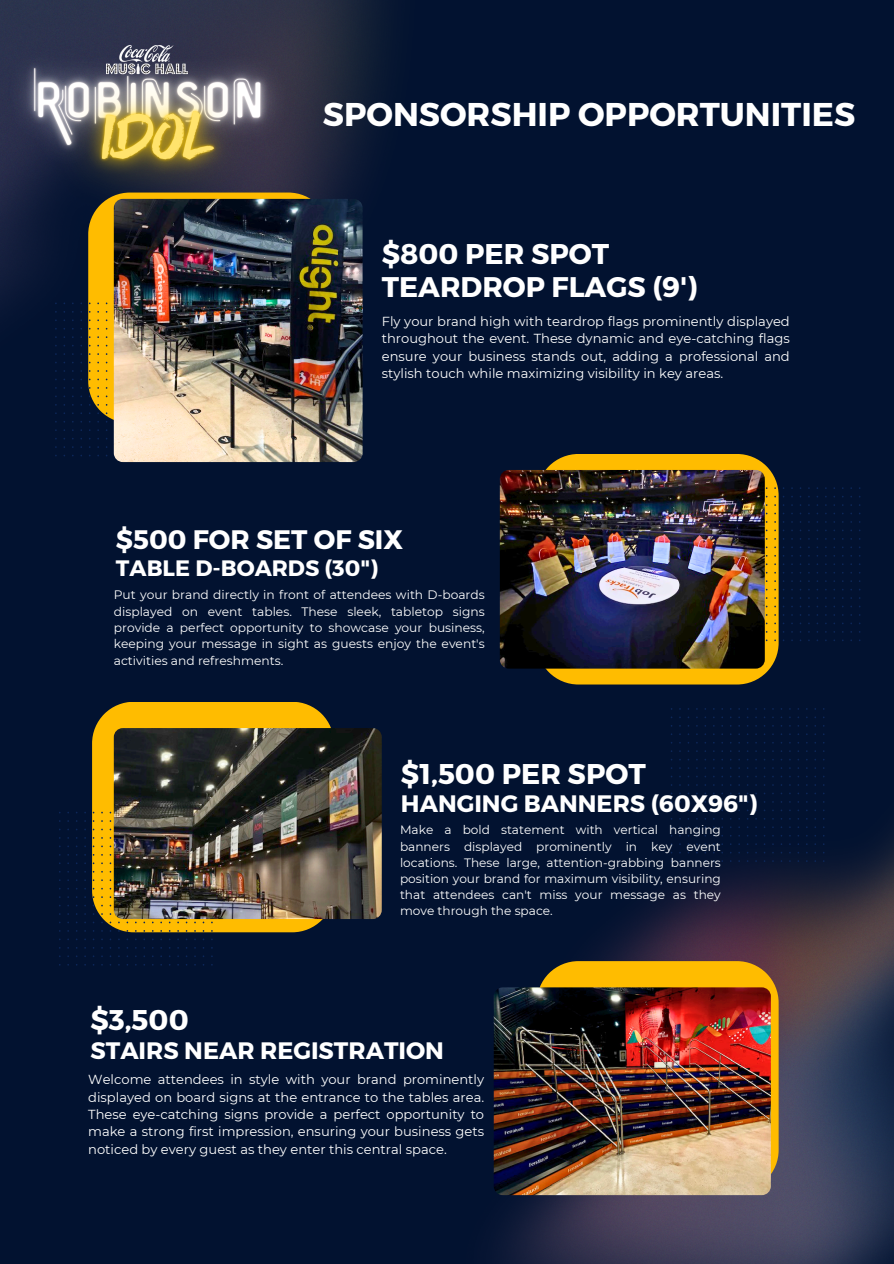
<style>
.page{position:relative;width:894px;height:1264px;background:#fff}
.page>*{position:absolute;margin:0;border:0;box-sizing:border-box;transform-origin:0 0}
.t1{font:700 32.85px "Montserrat";color:#fff}
.t2{font:700 28.5px "Montserrat";color:#fff}
.t3{font:700 28.35px "Montserrat";color:#fff}
.t4{font:700 26.7px "Montserrat";color:#fff}
.t5{font:700 23.85px "Montserrat";color:#fff}
.t6{font:700 22.35px "Montserrat";color:#fff}
.t7{font:13.05px/17.4px "Montserrat";color:#fff;text-align:justify}
.t8{font:12.3px/16.4px "Montserrat";color:#fff;text-align:justify}
.t9{font:12.15px/16.2px "Montserrat";color:#fff;text-align:justify}
</style>
<div class="page">
<div style="left:0;top:0;width:893px;height:1263px;background:#021230"></div>
<img style="left:0;top:0;width:382px;height:404px">
<svg style="left:88px;top:282px;width:26px;height:141px;background:#dea608"></svg>
<img style="left:502px;top:708px;width:391px;height:555px">
<svg style="left:536px;top:454px;width:242px;height:230px;background:#d59f07"></svg>
<svg style="left:536px;top:961px;width:242px;height:230px;background:#e6a909"></svg>
<svg style="left:92px;top:702px;width:239px;height:230px;background:#e4aa05"></svg>
<img style="left:114px;top:199px;width:248px;height:263px;border-radius:9px">
<img style="left:499px;top:470px;width:265px;height:198px">
<img style="left:114px;top:728px;width:267px;height:191px;border-radius:9px">
<img style="left:493px;top:987px;width:277px;height:208px;border-radius:9px">
<img style="left:3px;top:0;width:308px;height:282px">
<img style="left:226px;top:190px;width:156px;height:112px">
<img style="left:0;top:76px;width:382px;height:114px">
<h4 class="t1" style="left:323px;top:93px;width:533px">SPONSORSHIP OPPORTUNITIES</h4>
<h4 class="t2" style="left:381px;top:235px;width:229px">$800 PER SPOT</h4>
<h4 class="t3" style="left:381px;top:268px;width:317px">TEARDROP FLAGS (9')</h4>
<p class="t7" style="left:381px;top:312px;width:409px">Fly your brand high with teardrop flags prominently displayed throughout the event. These dynamic and eye-catching flags ensure your business stands out, adding a professional and stylish touch while maximizing visibility in key areas.</p>
<h5 class="t4" style="left:116px;top:522px;width:288px">$500 FOR SET OF SIX</h5>
<p class="t6" style="left:116px;top:553px;width:264px">TABLE D-BOARDS (30")</p>
<p class="t8" style="left:114px;top:587px;width:372px">Put your brand directly in front of attendees with D-boards displayed on event tables. These sleek, tabletop signs provide a perfect opportunity to showcase your business, keeping your message in sight as guests enjoy the event's activities and refreshments.</p>
<p class="t2" style="left:401px;top:755px;width:246px">$1,500 PER SPOT</p>
<p class="t5" style="left:401px;top:788px;width:357px">HANGING BANNERS (60X96")</p>
<p class="t2" style="left:90px;top:1001px;width:100px">$3,500</p>
<p class="t9" style="left:400px;top:822px;width:322px">Make a bold statement with vertical hanging banners displayed prominently in key event locations. These large, attention-grabbing banners position your brand for maximum visibility, ensuring that attendees can't miss your message as they move through the space.</p>
<p class="t5" style="left:90px;top:1034px;width:355px">STAIRS NEAR REGISTRATION</p>
<p class="t7" style="left:88px;top:1070px;width:397px">Welcome attendees in style with your brand prominently displayed on board signs at the entrance to the tables area.<br>These eye-catching signs provide a perfect opportunity to make a strong first impression, ensuring your business gets noticed by every guest as they enter this central space.</p>
</div>
